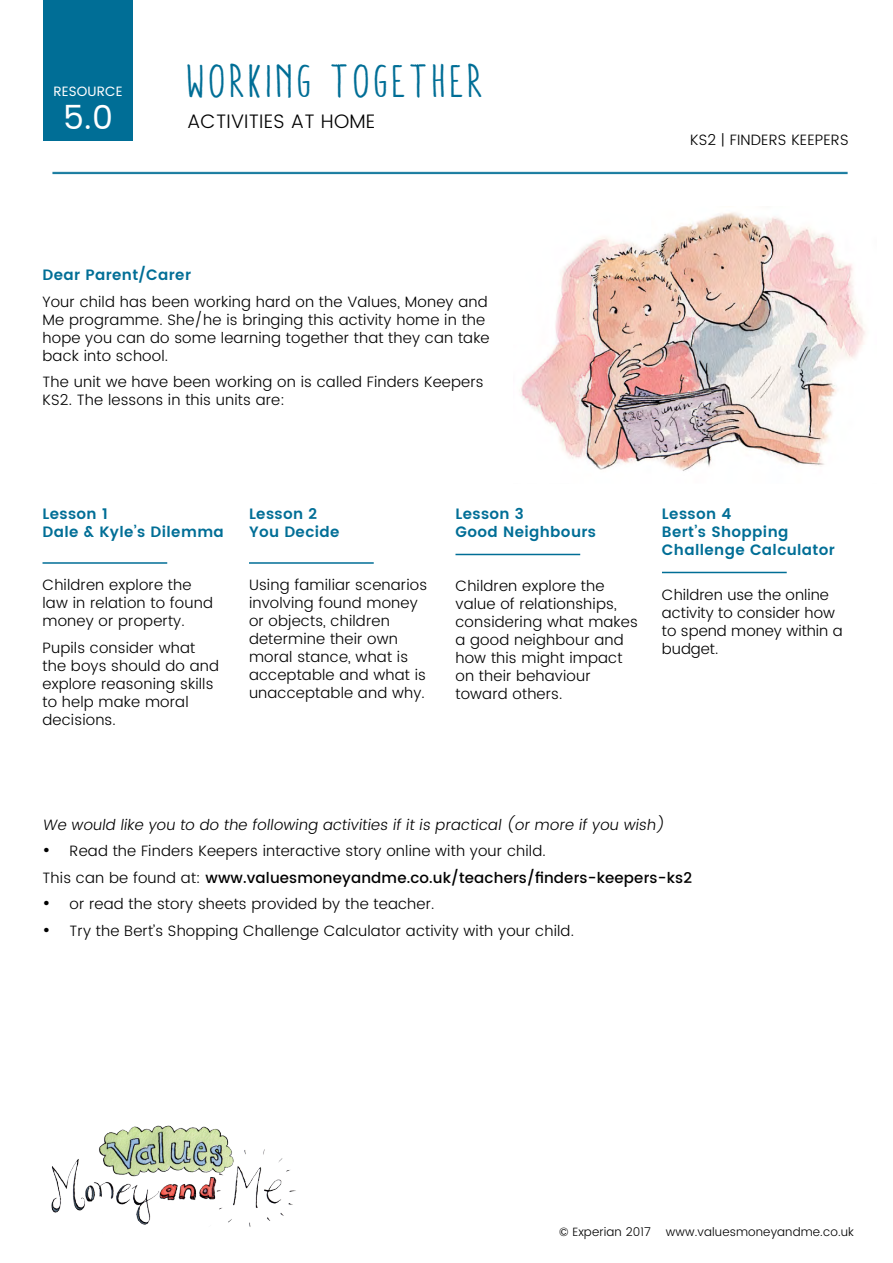
<style>
.page{position:relative;width:893px;height:1263px;background:#fff}
.page>*{position:absolute;margin:0;border:0;box-sizing:border-box;transform-origin:0 0}
.t1{font:condensed 46.5px "Aracne";letter-spacing:.075em;color:#006e96}
.t2{font:33px "Poppins";color:#fff}
.t3{font:300 19.5px "Poppins";letter-spacing:.01em;color:#000}
.t4{font:300 15px/18px "Poppins";letter-spacing:.01em;color:#000}
.t5{font:600 15px/18px "Poppins";letter-spacing:.025em;color:#006e96}
.t6{font:13.5px "Poppins";letter-spacing:.01em;color:#fff}
.t7{font:300 12px "Poppins";letter-spacing:.01em;color:#000}
.s1{font-weight:400;font-size:18px}
.s2{font-weight:500}
</style>
<div class="page">
<div style="left:43px;top:0;width:90px;height:140px;background:#006e96"></div>
<hr style="left:52px;top:172px;width:796px;height:1px;background:#006e96">
<hr style="left:52px;top:173px;width:796px;height:1px;background:#006e96">
<img style="left:51px;top:1125px;width:245px;height:102px">
<hr style="left:43px;top:562px;width:124px;height:2px;background:#006e96">
<hr style="left:249px;top:562px;width:125px;height:2px;background:#006e96">
<hr style="left:455px;top:554px;width:125px;height:1px;background:#006e96">
<hr style="left:662px;top:572px;width:125px;height:1px;background:#006e96">
<img style="left:521px;top:212px;width:345px;height:259px">
<p class="t6" style="left:53px;top:81px;width:71px">RESOURCE</p>
<h2 class="t2" style="left:63px;top:93px;width:52px">5.0</h2>
<h1 class="t1" style="left:187px;top:56px;width:299px">WORKING TOGETHER</h1>
<h3 class="t3" style="left:187px;top:107px;width:190px">ACTIVITIES AT HOME</h3>
<p class="t4" style="left:690px;top:132px;width:160px">KS2 | FINDERS KEEPERS</p>
<p class="t5" style="left:43px;top:267px;width:150px">Dear Parent/Carer</p>
<p class="t4" style="left:43px;top:293px;width:449px">Your child has been working hard on the Values, Money and Me programme. She/he is bringing this activity home in the hope you can do some learning together that they can take back into school.</p>
<p class="t4" style="left:43px;top:374px;width:443px">The unit we have been working on is called Finders Keepers<br>KS2. The lessons in this units are:</p>
<p class="t5" style="left:43px;top:505px;width:183px">Lesson 1<br>Dale &amp; Kyle’s Dilemma</p>
<p class="t4" style="left:43px;top:576px;width:172px">Children explore the law in relation to found money or property.</p>
<p class="t4" style="left:43px;top:639px;width:178px">Pupils consider what the boys should do and explore reasoning skills to help make moral decisions.</p>
<p class="t5" style="left:249px;top:505px;width:92px">Lesson 2<br>You Decide</p>
<p class="t4" style="left:249px;top:576px;width:180px">Using familiar scenarios involving found money or objects, children determine their own moral stance, what is acceptable and what is unacceptable and why.</p>
<p class="t5" style="left:455px;top:505px;width:142px">Lesson 3<br>Good Neighbours</p>
<p class="t4" style="left:455px;top:577px;width:184px">Children explore the value of relationships, considering what makes a good neighbour and how this might impact on their behaviour toward others.</p>
<p class="t5" style="left:662px;top:505px;width:174px">Lesson 4<br>Bert’s Shopping<br>Challenge Calculator</p>
<p class="t4" style="left:662px;top:586px;width:182px">Children use the online activity to consider how to spend money within a budget.</p>
<p class="t4" style="left:43px;top:816px;width:627px">We would like you to do the following activities if it is practical (or more if you wish)</p>
<p class="t4" style="left:43px;top:838px;width:651px;line-height:26.5px"><span class="s1">•</span> Read the Finders Keepers interactive story online with your child.<br>This can be found at: <span class="s2">www.valuesmoneyandme.co.uk/teachers/finders-keepers-ks2</span></p>
<p class="t4" style="left:43px;top:895px;width:393px"><span class="s1">•</span> or read the story sheets provided by the teacher.</p>
<p class="t4" style="left:43px;top:922px;width:533px"><span class="s1">•</span> Try the Bert’s Shopping Challenge Calculator activity with your child.</p>
<p class="t7" style="left:559px;top:1223px;width:93px">© Experian 2017</p>
<p class="t7" style="left:666px;top:1223px;width:189px">www.valuesmoneyandme.co.uk</p>
</div>
